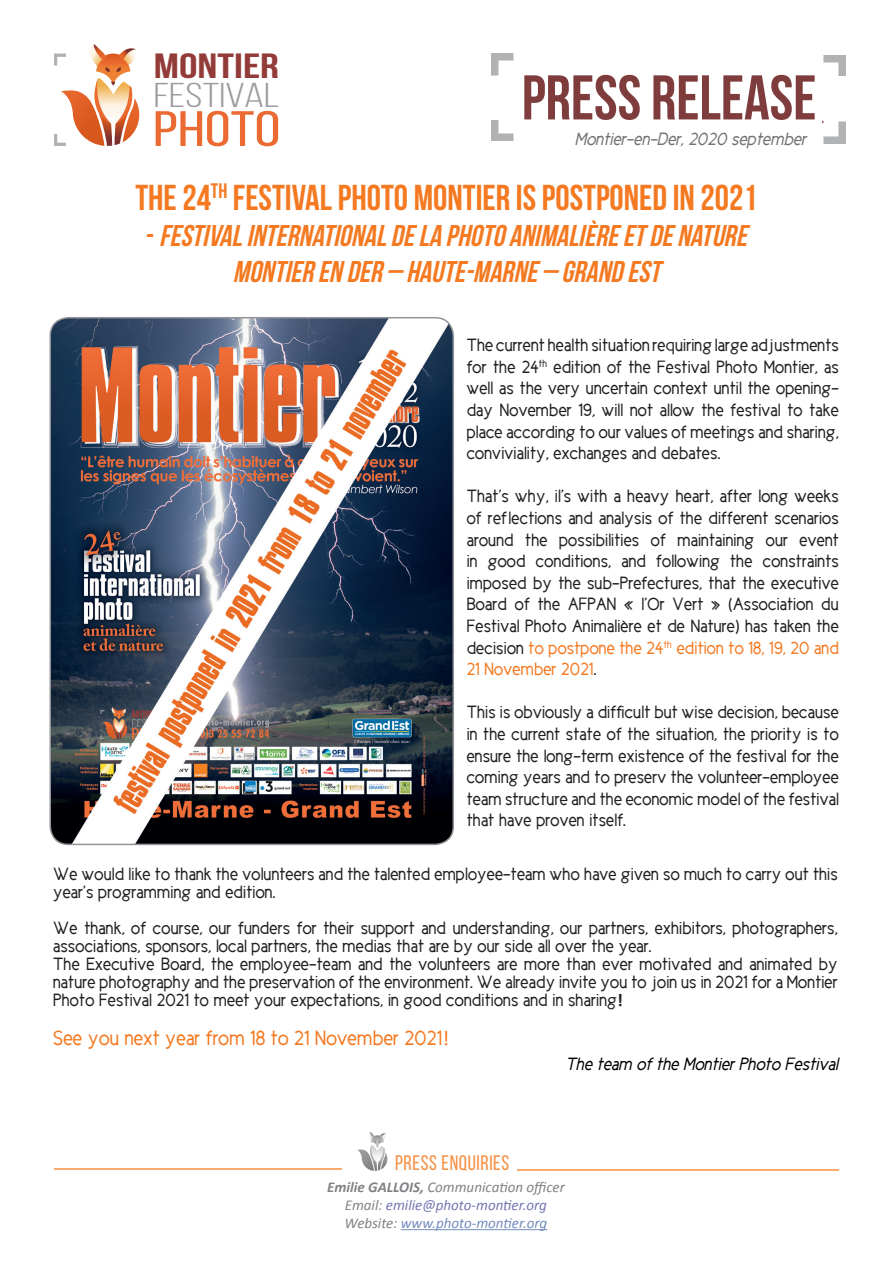
<style>
.page{position:relative;width:893px;height:1263px;background:#fff}
.page>*{position:absolute;margin:0;border:0;box-sizing:border-box;transform-origin:0 0}
.t1{font:63px "Bebas Neue";color:#7e3c3d}
.t2{font:49.65px "Bebas Neue";color:#ea6a31;scale:1.33 1}
.t3{font:700 36px "Bebas Neue";color:#f47921}
.t4{font:700 35.1px "Bebas Neue";color:#933b39;scale:1.33 1}
.t5{font:34.5px "Bebas Neue";color:#9b9c9e;scale:1.33 1}
.t6{font:italic 700 30px "Bebas Neue";color:#f47921}
.t7{font:21px "Cicle Gordita";color:#f47921}
.t8{font:21px "Bebas Neue";letter-spacing:.03em;color:#f69146}
.t9{font:18px/21.6px "Cicle Gordita";color:#231f20;text-align:justify}
.t10{font:italic 18px "Cicle Gordita";color:#000}
.t11{font:italic 18px "Cicle Gordita";color:#717275}
.t12{font:italic 15px "Calibri";color:#808285}
.t13{font:italic 15px "Calibri";color:#7477b0}
.t14{font:italic 15px "Calibri";color:#738cbd}
.s1{font-style:normal}
.s2{color:#f47921}
.s3{font-family:"Calibri";font-weight:700}
.s4{font-family:"Calibri"}
.s5{font-weight:700}
.s6{color:#808285}
</style>
<div class="page">
<img style="left:491px;top:54px;width:23px;height:22px">
<img style="left:491px;top:120px;width:23px;height:20px">
<div style="left:500px;top:71px;width:338px;height:56px;background:#fff"></div>
<svg style="left:54px;top:44px;width:85px;height:102px"></svg>
<img style="left:52px;top:318px;width:401px;height:526px">
<div style="left:49px;top:317px;width:405px;height:528px;border:2px solid #939598;border-radius:18px"></div>
<svg style="left:357px;top:1132px;width:30px;height:39px"></svg>
<hr style="left:401px;top:1229px;width:146px;height:1px;background:#738cbd">
<hr style="left:54px;top:1168px;width:288px;height:2px;background:#f9aa6f">
<hr style="left:518px;top:1170px;width:321px;height:1px;background:#f9aa6f">
<img style="left:823px;top:122px;width:22px;height:22px">
<img style="left:823px;top:55px;width:22px;height:21px">
<p class="t4" style="left:154px;top:47px;width:96px">MONTIER</p>
<p class="t2" style="left:153px;top:102px;width:97px">PHOTO</p>
<p class="t5" style="left:154px;top:76px;width:96px">FESTIVAL</p>
<p class="t1" style="left:522px;top:63px;width:296px">PRESS RELEASE</p>
<p class="t11" style="left:575px;top:130px;width:233px">Montier-en-Der, 2020 september</p>
<p class="t3" style="left:135px;top:178px;width:624px">THE 24<sup>TH</sup> FESTIVAL PHOTO MONTIER IS POSTPONED IN 2021</p>
<p class="t6" style="left:146px;top:220px;width:609px"><span class="s1">-</span> FESTIVALINTERNATIONALDELAPHOTOANIMALIÈREETDENATURE</p>
<p class="t6" style="left:233px;top:256px;width:436px">MONTIEREN DER– HAUTE-MARNE– GRANDEST</p>
<p class="t9" style="left:467px;top:334px;width:374px">The current health situation requiring large adjustments for the 24<sup>th</sup> edition of the Festival Photo Montier, as well as the very uncertain context until the opening&shy;day November 19, will not allow the festival to take place according to our values of meetings and sharing, conviviality, exchanges and debates.</p>
<p class="t9" style="left:467px;top:486px;width:374px">That’s why, il’s with a heavy heart, after long weeks of ref lections and analysis of the different scenarios around the possibilities of maintaining our event in good conditions, and following the constraints imposed by the sub-Prefectures, that the executive Board of the AFPAN « l’Or Vert » (Association du Festival Photo Animalière et de Nature) has taken the decision <span class="s2">to postpone the 24</span><sup>th</sup> <span class="s2">edition to 18, 19, 20 and 21 November 2021</span>.</p>
<p class="t9" style="left:467px;top:702px;width:374px">This is obviously a diff icult but wise decision, because in the current state of the situation, the priority is to ensure the long-term existence of the festival for the coming years and to preserv the volunteer-employee team structure and the economic model of the festival that have proven itself.</p>
<p class="t9" style="left:53px;top:865px;width:786px;line-height:18px">We would like to thank the volunteers and the talented employee-team who have given so much to carry out this year’s programming and edition.</p>
<p class="t9" style="left:53px;top:919px;width:786px;line-height:18px">We thank, of course, our funders for their support and understanding, our partners, exhibitors, photographers, associations, sponsors, local partners, the medias that are by our side all over the year.</p>
<p class="t9" style="left:53px;top:955px;width:786px;line-height:18px">The Executive Board, the employee-team and the volunteers are more than ever motivated and animated by nature photography and the preservation of the environment. We already invite you to join us in 2021 for a Montier Photo Festival 2021 to meet your expectations, in good conditions and in sharing<span class="s3">!</span></p>
<p class="t7" style="left:53px;top:1027px;width:397px">See you next year from 18 to 21 November 2021<span class="s4">!</span></p>
<p class="t10" style="left:566px;top:1054px;width:274px">The team of the Montier Photo Festival</p>
<p class="t8" style="left:395px;top:1151px;width:116px">PRESS ENQUIRIES</p>
<p class="t12" style="left:327px;top:1178px;width:239px"><span class="s5">Emilie GALLOIS,</span> Communication officer</p>
<p class="t13" style="left:345px;top:1196px;width:204px"><span class="s6">Email:</span> emilie@photo-montier.org</p>
<p class="t14" style="left:345px;top:1214px;width:204px"><span class="s6">Website:</span> www.photo-montier.org</p>
</div>
